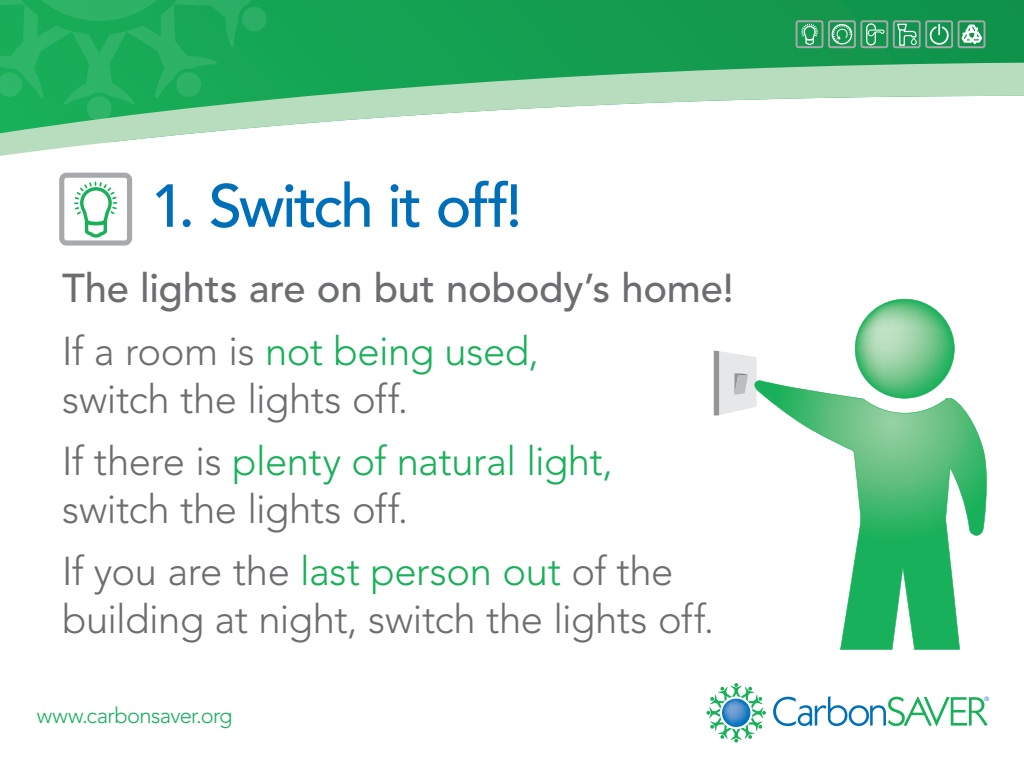
<style>
.page{position:relative;width:1024px;height:768px;background:#fff}
.page>*{position:absolute;margin:0;border:0;box-sizing:border-box;transform-origin:0 0}
.t1{font:500 60px "Avenir LT Std";letter-spacing:-.035em;color:#006fba}
.t2{font:300 40px/48px "Avenir LT Std";letter-spacing:-.015em;color:#6c6d70}
.t3{font:500 40px "Avenir LT Std";letter-spacing:-.005em;color:#6c6d70}
.t4{font:300 21.9px "Avenir LT Std";letter-spacing:-.03em;color:#18b059}
.s1{color:#18b059}
</style>
<div class="page">
<svg style="left:268px;top:0;width:756px;height:63px"></svg>
<svg style="left:0;top:63px;width:1024px;height:93px"></svg>
<div style="left:87px;top:96px;width:25px;height:25px;background:#2eb568;border-radius:50%"></div>
<svg style="left:0;top:0;width:268px;height:105px"></svg>
<svg style="left:773px;top:696px;width:216px;height:30px"></svg>
<svg style="left:706px;top:683px;width:60px;height:60px"></svg>
<svg style="left:757px;top:380px;width:230px;height:270px"></svg>
<svg style="left:714px;top:351px;width:43px;height:65px"></svg>
<svg style="left:855px;top:299px;width:100px;height:100px"></svg>
<svg style="left:801px;top:23px;width:17px;height:22px"></svg>
<div style="left:796px;top:20px;width:27px;height:28px;border:2px solid #a8a9ad;border-radius:2px"></div>
<svg style="left:831px;top:23px;width:22px;height:22px"></svg>
<div style="left:828px;top:20px;width:28px;height:28px;border:2px solid #a8a9ad;border-radius:2px"></div>
<svg style="left:868px;top:29px;width:17px;height:9px"></svg>
<div style="left:866px;top:23px;width:10px;height:22px;border:1px solid #fff;border-radius:4px"></div>
<div style="left:860px;top:20px;width:28px;height:28px;border:2px solid #a8a9ad;border-radius:2px"></div>
<svg style="left:892px;top:19px;width:62px;height:30px"></svg>
<div style="left:958px;top:20px;width:27px;height:28px;border:2px solid #a8a9ad;border-radius:2px"></div>
<svg style="left:962px;top:25px;width:20px;height:19px"></svg>
<svg style="left:74px;top:181px;width:44px;height:57px"></svg>
<div style="left:59px;top:173px;width:73px;height:73px;border:5px solid #a8a9ad;border-radius:5px"></div>
<p class="t1" style="left:151px;top:171px;width:373px">1. Switch it off!</p>
<p class="t3" style="left:62px;top:265px;width:673px">The lights are on but nobody’s home!</p>
<p class="t2" style="left:62px;top:327px;width:478px">If a room is <span class="s1">not being used, </span>switch the lights off.</p>
<p class="t2" style="left:62px;top:437px;width:552px">If there is <span class="s1">plenty of natural light, </span>switch the lights off.</p>
<p class="t2" style="left:62px;top:547px;width:654px">If you are the <span class="s1">last person out</span> of the building at night, switch the lights off.</p>
<p class="t4" style="left:37px;top:703px;width:197px">www.carbonsaver.org</p>
</div>
